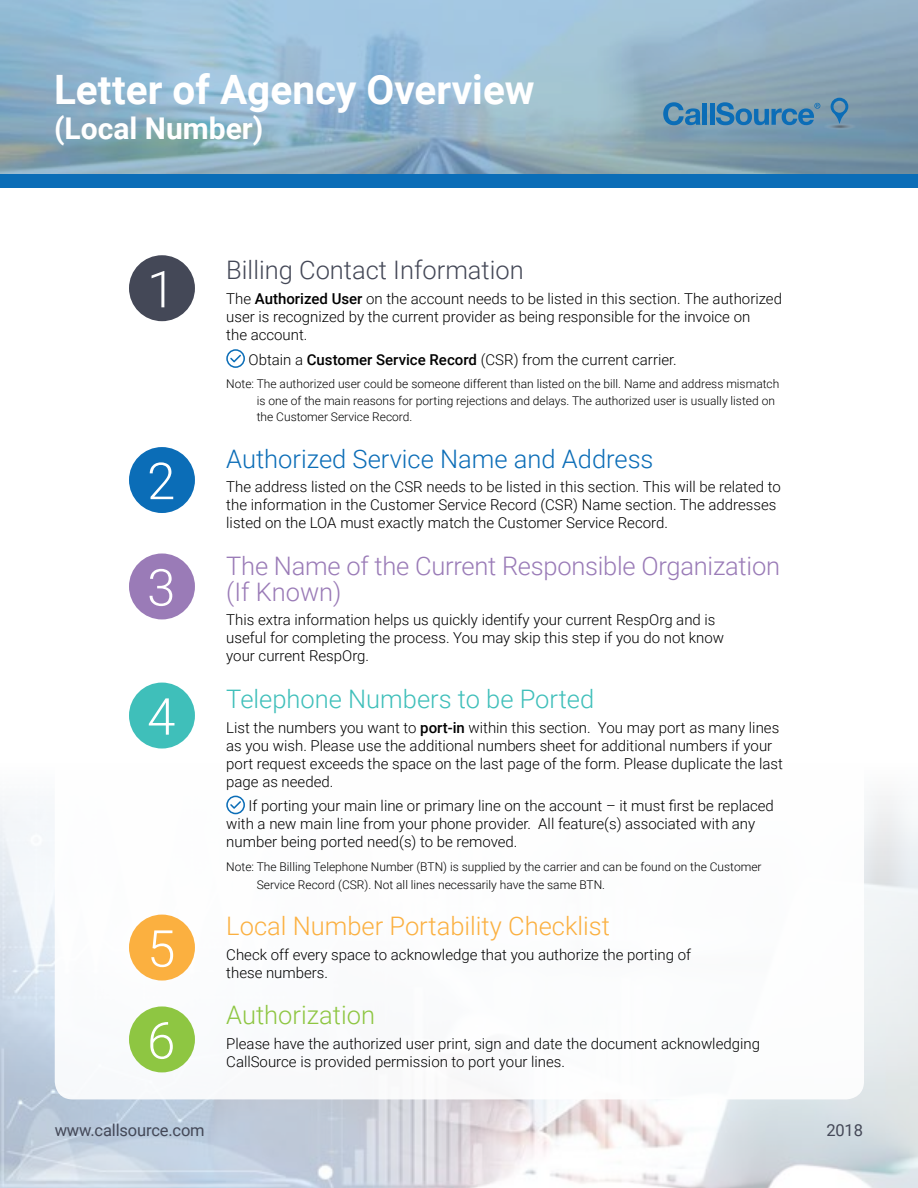
<style>
.page{position:relative;width:918px;height:1188px;background:#fff}
.page>*{position:absolute;margin:0;border:0;box-sizing:border-box;transform-origin:0 0}
.t1{font:300 51px "Roboto";color:#fff}
.t2{font:700 40.5px "Roboto";color:#fff}
.t3{font:700 30px "Roboto";color:#fff}
.ColoredHeader{font:300 25.5px/26.1px "Roboto";letter-spacing:-.01em;color:#9a7bb7}
.ColoredHeader-2{font:300 25.5px "Roboto";color:#0b6db7}
.ColoredHeader-3{font:300 25.5px "Roboto";color:#fbb040}
.ColoredHeader-4{font:300 25.5px "Roboto";color:#3fbfba}
.ColoredHeader-5{font:300 25.5px "Roboto";color:#444857}
.ColoredHeader-6{font:300 25.5px "Roboto";color:#8ec642}
.t4{font:16.5px "Roboto";letter-spacing:-.01em;color:#444857}
.Body{font:300 15px/18px "Roboto";color:#000}
.Body-2{font:300 12px/16.5px "Roboto";color:#000}
.s1{font-weight:500}
</style>
<div class="page">
<svg style="left:0;top:0;width:918px;height:174px;background:#92b3c8"></svg>
<div style="left:0;top:174px;width:918px;height:14px;background:#0b6db7"></div>
<svg style="left:663px;top:102px;width:38px;height:23px"></svg>
<hr style="left:703px;top:103px;width:4px;height:22px;background:#0b6db7">
<hr style="left:710px;top:103px;width:4px;height:22px;background:#0b6db7">
<svg style="left:716px;top:102px;width:104px;height:23px;background:#568cb0"></svg>
<svg style="left:831px;top:98px;width:17px;height:9px"></svg>
<img style="left:800px;top:107px;width:75px;height:39px">
<img style="left:0;top:796px;width:918px;height:392px">
<div style="left:55px;top:730px;width:809px;height:369px;background:#fff;border-radius:18px"></div>
<div style="left:129px;top:255px;width:66px;height:66px;background:#444857;border-radius:50%"></div>
<div style="left:129px;top:447px;width:66px;height:66px;background:#0b6db7;border-radius:50%"></div>
<div style="left:129px;top:554px;width:66px;height:65px;background:#9a7bb7;border-radius:50%"></div>
<div style="left:129px;top:683px;width:66px;height:66px;background:#3fbfba;border-radius:50%"></div>
<div style="left:129px;top:915px;width:66px;height:66px;background:#fbb040;border-radius:50%"></div>
<div style="left:129px;top:1006px;width:66px;height:66px;background:#8ec642;border-radius:50%"></div>
<svg style="left:226px;top:349px;width:19px;height:19px"></svg>
<svg style="left:226px;top:796px;width:19px;height:18px"></svg>
<p class="t2" style="left:54px;top:61px;width:482px">Letter of Agency Overview</p>
<p class="t3" style="left:54px;top:107px;width:211px">(Local Number)</p>
<p class="t1" style="left:147px;top:253px;width:30px">1</p>
<p class="t1" style="left:147px;top:445px;width:30px">2</p>
<p class="t1" style="left:147px;top:552px;width:30px">3</p>
<p class="t1" style="left:147px;top:681px;width:30px">4</p>
<p class="t1" style="left:147px;top:913px;width:30px">5</p>
<p class="t1" style="left:147px;top:1005px;width:30px">6</p>
<p class="ColoredHeader-5" style="left:226px;top:252px;width:299px">Billing Contact Information</p>
<p class="Body" style="left:226px;top:289px;width:557px">The <span class="s1">Authorized User</span> on the account needs to be listed in this section. The authorized user is recognized by the current provider as being responsible for the invoice on<br>the account.</p>
<p class="Body" style="left:249px;top:350px;width:430px">Obtain a <span class="s1">Customer Service Record</span> (CSR) from the current carrier.</p>
<p class="Body-2" style="left:257px;top:375px;width:524px;text-indent:-30px">Note: The authorized user could be someone different than listed on the bill. Name and address mismatch is one of the main reasons for porting rejections and delays. The authorized user is usually listed on the Customer Service Record.</p>
<p class="ColoredHeader-2" style="left:226px;top:441px;width:429px">Authorized Service Name and Address</p>
<p class="Body" style="left:226px;top:477px;width:556px">The address listed on the CSR needs to be listed in this section. This will be related to the information in the Customer Service Record (CSR) Name section. The addresses listed on the LOA must exactly match the Customer Service Record.</p>
<p class="ColoredHeader" style="left:226px;top:552px;width:555px">The Name of the Current Responsible Organization (If Known)</p>
<p class="Body" style="left:226px;top:611px;width:499px">This extra information helps us quickly identify your current RespOrg and is useful for completing the process. You may skip this step if you do not know your current RespOrg.</p>
<p class="ColoredHeader-4" style="left:226px;top:681px;width:370px">Telephone Numbers to be Ported</p>
<p class="Body" style="left:226px;top:718px;width:558px">List the numbers you want to <span class="s1">port-in</span> within this section. You may port as many lines as you wish. Please use the additional numbers sheet for additional numbers if your port request exceeds the space on the last page of the form. Please duplicate the last page as needed.</p>
<p class="Body" style="left:226px;top:796px;width:549px;text-indent:22px">If porting your main line or primary line on the account – it must first be replaced with a new main line from your phone provider. All feature(s) associated with any number being ported need(s) to be removed.</p>
<p class="Body-2" style="left:257px;top:857px;width:506px;line-height:18px;text-indent:-30px">Note: The Billing Telephone Number (BTN) is supplied by the carrier and can be found on the Customer<br>Service Record (CSR). Not all lines necessarily have the same BTN.</p>
<p class="ColoredHeader-3" style="left:226px;top:908px;width:385px">Local Number Portability Checklist</p>
<p class="Body" style="left:226px;top:945px;width:466px">Check off every space to acknowledge that you authorize the porting of these numbers.</p>
<p class="ColoredHeader-6" style="left:226px;top:997px;width:150px">Authorization</p>
<p class="Body" style="left:226px;top:1034px;width:535px">Please have the authorized user print, sign and date the document acknowledging<br>CallSource is provided permission to port your lines.</p>
<p class="t4" style="left:55px;top:1119px;width:151px">www.callsource.com</p>
<p class="t4" style="left:826px;top:1119px;width:38px">2018</p>
</div>
